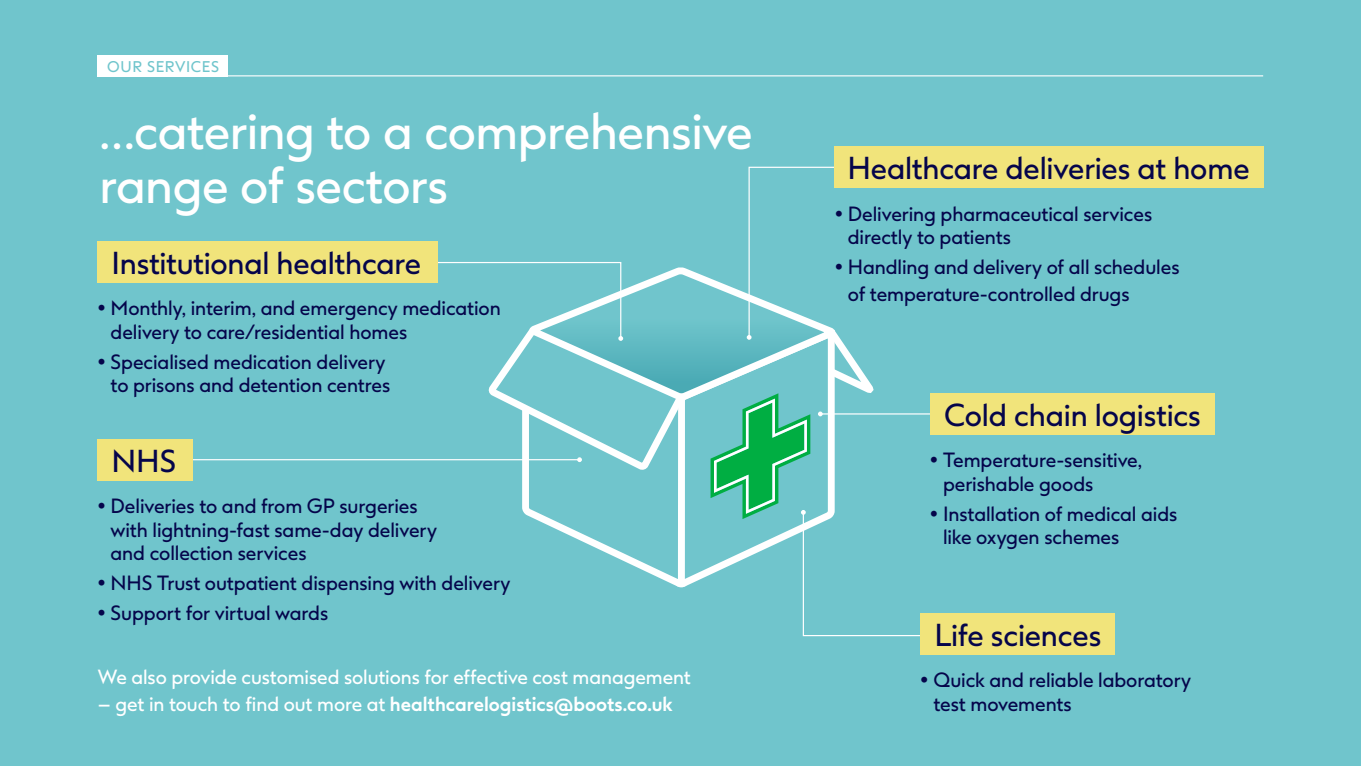
<style>
.page{position:relative;width:1361px;height:766px;background:#fff}
.page>*{position:absolute;margin:0;border:0;box-sizing:border-box;transform-origin:0 0}
.Folio_Campaign{font:49.05px/53.8px "Boots Sharp";letter-spacing:-.01em;color:#fff}
.Folio_Campaign-2{font:30px "Boots Sharp";letter-spacing:-.005em;color:#05054b}
.t1{font:19.5px/23.4px "Boots Sharp";letter-spacing:-.005em;color:#05054b}
.Folio_Campaign-3{font:19.35px "Boots Sharp";letter-spacing:-.005em;color:#fff}
.Folio_Campaign-4{font:700 19.35px "Boots Sharp";color:#fff}
.Folio_Campaign-5{font:14.7px "Boots Sharp";letter-spacing:.045em;color:#70c5cc}
.s1{font-weight:400}
</style>
<div class="page">
<div style="left:0;top:0;width:1361px;height:765px;background:#70c5cc"></div>
<svg style="left:748px;top:166px;width:85px;height:95px"></svg>
<hr style="left:820px;top:413px;width:110px;height:1px;background:#fff">
<hr style="left:189px;top:459px;width:390px;height:1px;background:#fff">
<svg style="left:331px;top:261px;width:591px;height:375px"></svg>
<hr style="left:98px;top:75px;width:1165px;height:1px;background:#fff">
<div style="left:98px;top:55px;width:130px;height:21px;background:#fff"></div>
<div style="left:98px;top:241px;width:340px;height:41px;background:#f1e47b"></div>
<div style="left:98px;top:439px;width:95px;height:41px;background:#f1e47b"></div>
<div style="left:833px;top:147px;width:430px;height:41px;background:#f1e47b"></div>
<div style="left:930px;top:393px;width:284px;height:41px;background:#f1e47b"></div>
<div style="left:920px;top:613px;width:195px;height:41px;background:#f1e47b"></div>
<p class="Folio_Campaign-5" style="left:107px;top:57px;width:113px">OUR SERVICES</p>
<p class="Folio_Campaign" style="left:100px;top:104px;width:654px">…catering to a comprehensive range of sectors</p>
<p class="Folio_Campaign-2" style="left:112px;top:244px;width:311px">Institutional healthcare</p>
<p class="t1" style="left:111px;top:296px;width:392px;text-indent:-13px">• Monthly, interim, and emergency medication delivery to care/residential homes</p>
<p class="t1" style="left:98px;top:349px;width:294px;text-align:right">• Specialised medication delivery to prisons and detention centres</p>
<p class="Folio_Campaign-2" style="left:112px;top:441px;width:66px">NHS</p>
<p class="t1" style="left:111px;top:494px;width:328px;text-indent:-13px">• Deliveries to and from GP surgeries with lightning-fast same-day delivery and collection services</p>
<p class="t1" style="left:98px;top:571px;width:414px">• NHS Trust outpatient dispensing with delivery</p>
<p class="t1" style="left:98px;top:601px;width:232px">• Support for virtual wards</p>
<p class="Folio_Campaign-3" style="left:98px;top:664px;width:594px">We also provide customised solutions for effective cost management</p>
<p class="Folio_Campaign-4" style="left:98px;top:690px;width:576px"><span class="s1">– get in touch to find out more at</span> healthcarelogistics@boots.co.uk</p>
<p class="Folio_Campaign-2" style="left:847px;top:149px;width:404px">Healthcare deliveries at home</p>
<p class="t1" style="left:848px;top:202px;width:306px;text-indent:-13px">• Delivering pharmaceutical services directly to patients</p>
<p class="t1" style="left:848px;top:253px;width:333px;line-height:27.3px;text-indent:-13px">• Handling and delivery of all schedules of temperature-controlled drugs</p>
<p class="Folio_Campaign-2" style="left:944px;top:396px;width:258px">Cold chain logistics</p>
<p class="t1" style="left:943px;top:448px;width:201px;text-indent:-13px">• Temperature-sensitive, perishable goods</p>
<p class="t1" style="left:943px;top:501px;width:236px;text-indent:-13px">• Installation of medical aids like oxygen schemes</p>
<p class="Folio_Campaign-2" style="left:934px;top:615px;width:168px">Life sciences</p>
<p class="t1" style="left:933px;top:668px;width:259px;text-indent:-13px">• Quick and reliable laboratory test movements</p>
</div>
